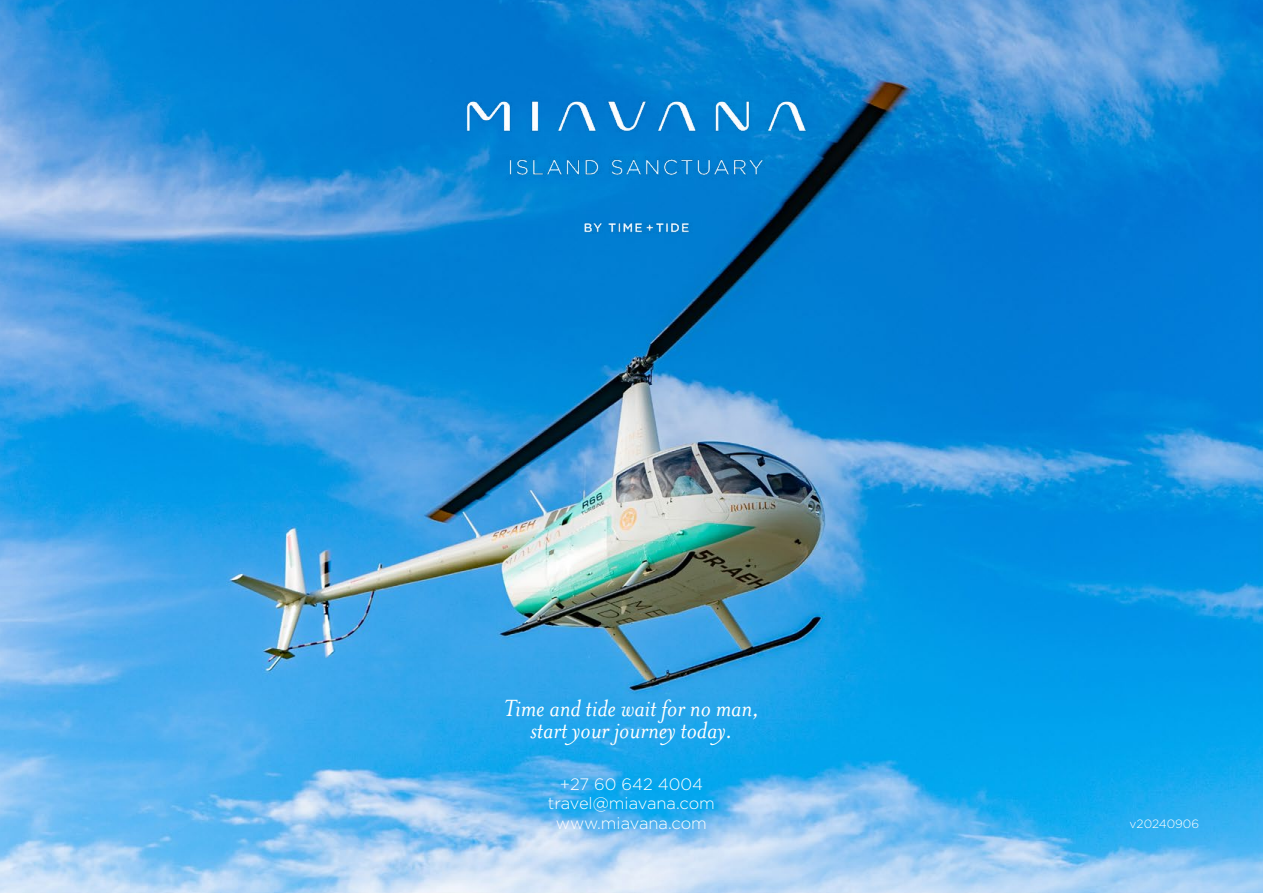
<style>
.page{position:relative;width:1263px;height:893px;background:#fff}
.page>*{position:absolute;margin:0;border:0;box-sizing:border-box;transform-origin:0 0}
.t1{font:italic 27px/22.5px "Mrs Eaves OT";color:#fff;text-align:center}
.t2{font:300 16.5px/19.8px "Gotham";color:#fff;text-align:center}
.t3{font:300 12px "Gotham";color:#fff}
</style>
<div class="page">
<img style="left:0;top:0;width:1263px;height:893px">
<img style="left:376px;top:0;width:511px;height:294px">
<p class="t1" style="left:504px;top:700px;width:257px">Time and tide wait for no man, start your journey today.</p>
<p class="t2" style="left:548px;top:775px;width:169px">+27 60 642 4004 travel@miavana.com www.miavana.com</p>
<p class="t3" style="left:1129px;top:818px;width:71px">v20240906</p>
</div>
